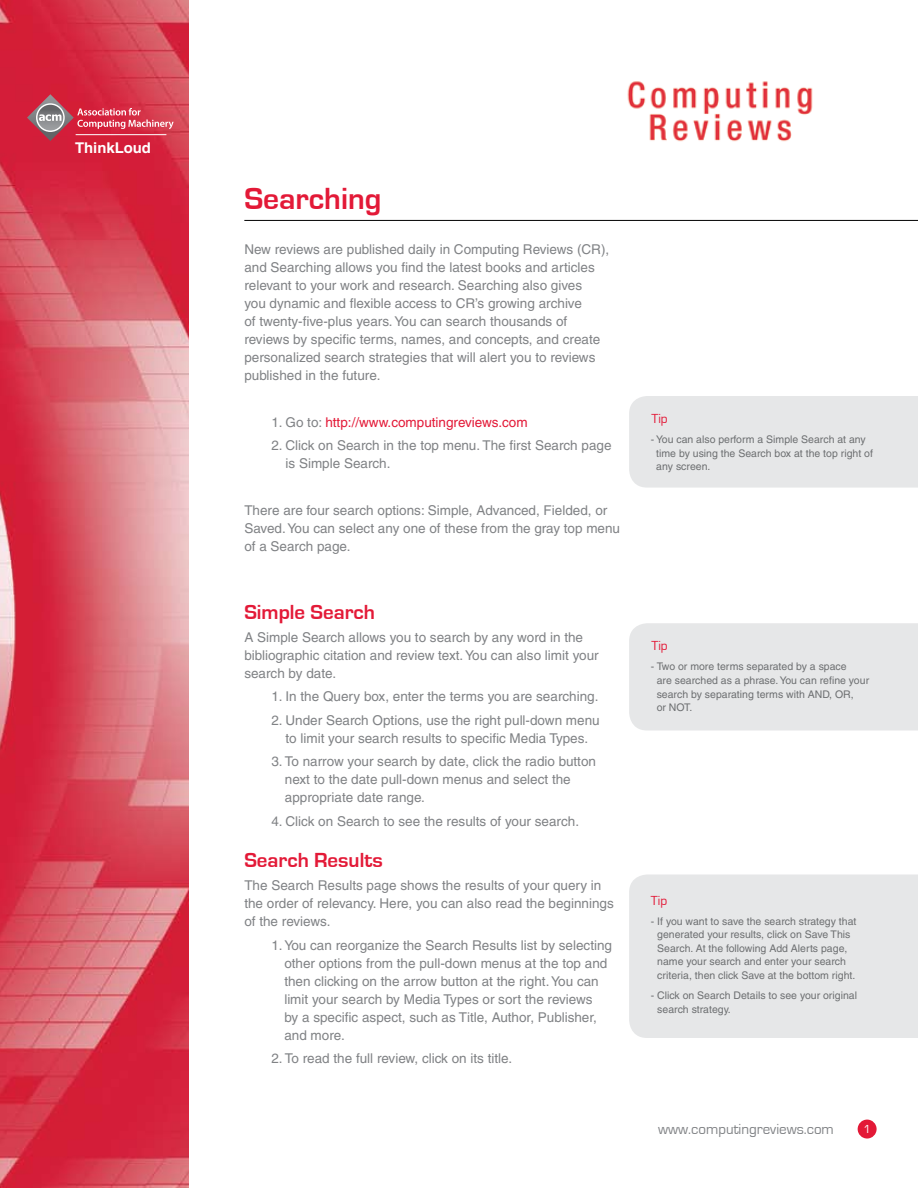
<style>
.page{position:relative;width:918px;height:1188px;background:#fff}
.page>*{position:absolute;margin:0;border:0;box-sizing:border-box;transform-origin:0 0}
.t1{font:700 31.5px "Eurostile";color:#e31937}
.t2{font:700 21px "Eurostile";color:#e31937}
.t3{font:15px "Eurostile";color:#808285}
.t4{font:700 14.85px "Helvetica";color:#fff}
.t5{font:13.5px/18px "Helvetica";color:#808285}
.t6{font:13.5px "Helvetica";color:#e31937}
.t7{font:13.5px "Eurostile";color:#e31937}
.t8{font:12px "Eurostile";color:#fff}
.t9{font:10.5px/13.5px "Helvetica";color:#6d6f71}
.s1{color:#808285}
</style>
<div class="page">
<hr style="left:244px;top:220px;width:674px;height:1px;background:#000">
<img style="left:0;top:0;width:189px;height:1188px">
<svg style="left:27px;top:94px;width:147px;height:47px;background:#ce4a5c"></svg>
<div style="left:629px;top:396px;width:289px;height:92px;background:#e6e7e8"></div>
<div style="left:858px;top:1120px;width:19px;height:19px;background:#e31937;border-radius:50%"></div>
<div style="left:629px;top:623px;width:289px;height:107px;background:#e6e7e8"></div>
<div style="left:629px;top:874px;width:289px;height:164px;background:#e6e7e8"></div>
<img style="left:627px;top:81px;width:186px;height:61px">
<p class="t4" style="left:75px;top:139px;width:77px">ThinkLoud</p>
<h1 class="t1" style="left:244px;top:184px;width:138px">Searching</h1>
<p class="t5" style="left:244px;top:240px;width:366px">New reviews are published daily in Computing Reviews (CR), and Searching allows you find the latest books and articles relevant to your work and research. Searching also gives<br>you dynamic and flexible access to CR’s growing archive<br>of twenty-five-plus years. You can search thousands of reviews by specific terms, names, and concepts, and create personalized search strategies that will alert you to reviews published in the future.</p>
<p class="t6" style="left:271px;top:414px;width:258px"><span class="s1">1. Go to:</span> http://www.computingreviews.com</p>
<p class="t5" style="left:286px;top:436px;width:328px;text-indent:-14px">2. Click on Search in the top menu. The first Search page is Simple Search.</p>
<p class="t5" style="left:244px;top:501px;width:377px">There are four search options: Simple, Advanced, Fielded, or<br>Saved. You can select any one of these from the gray top menu of a Search page.</p>
<h2 class="t2" style="left:244px;top:602px;width:132px">Simple Search</h2>
<p class="t5" style="left:244px;top:628px;width:356px">A Simple Search allows you to search by any word in the bibliographic citation and review text. You can also limit your search by date.</p>
<p class="t5" style="left:271px;top:688px;width:329px">1. In the Query box, enter the terms you are searching.</p>
<p class="t5" style="left:271px;top:711px;width:330px;text-align:center">2. Under Search Options, use the right pull-down menu to limit your search results to specific Media Types.</p>
<p class="t5" style="left:285px;top:752px;width:313px;text-indent:-14px">3. To narrow your search by date, click the radio button next to the date pull-down menus and select the appropriate date range.</p>
<p class="t5" style="left:271px;top:812px;width:309px">4. Click on Search to see the results of your search.</p>
<h2 class="t2" style="left:244px;top:850px;width:140px">Search Results</h2>
<p class="t5" style="left:244px;top:877px;width:371px">The Search Results page shows the results of your query in the order of relevancy. Here, you can also read the beginnings of the reviews.</p>
<p class="t5" style="left:284px;top:936px;width:329px;text-indent:-13px">1. You can reorganize the Search Results list by selecting other options from the pull-down menus at the top and then clicking on the arrow button at the right. You can limit your search by Media Types or sort the reviews<br>by a specific aspect, such as Title, Author, Publisher, and more.</p>
<p class="t5" style="left:271px;top:1049px;width:243px">2. To read the full review, click on its title.</p>
<p class="t7" style="left:651px;top:412px;width:18px">Tip</p>
<p class="t9" style="left:656px;top:433px;width:218px;text-indent:-5px">- You can also perform a Simple Search at any time by using the Search box at the top right of any screen.</p>
<p class="t7" style="left:651px;top:639px;width:18px">Tip</p>
<p class="t9" style="left:657px;top:660px;width:214px;text-indent:-6px">- Two or more terms separated by a space<br>are searched as a phrase. You can refine your search by separating terms with AND, OR,<br>or NOT.</p>
<p class="t7" style="left:651px;top:894px;width:18px">Tip</p>
<p class="t9" style="left:651px;top:915px;width:207px;text-align:center">- If you want to save the search strategy that generated your results, click on Save This Search. At the following Add Alerts page, name your search and enter your search criteria, then click Save at the bottom right.</p>
<p class="t9" style="left:657px;top:989px;width:201px;text-indent:-6px">- Click on Search Details to see your original search strategy.</p>
<p class="t3" style="left:658px;top:1122px;width:177px">www.computingreviews.com</p>
<p class="t8" style="left:863px;top:1123px;width:9px">1</p>
</div>
